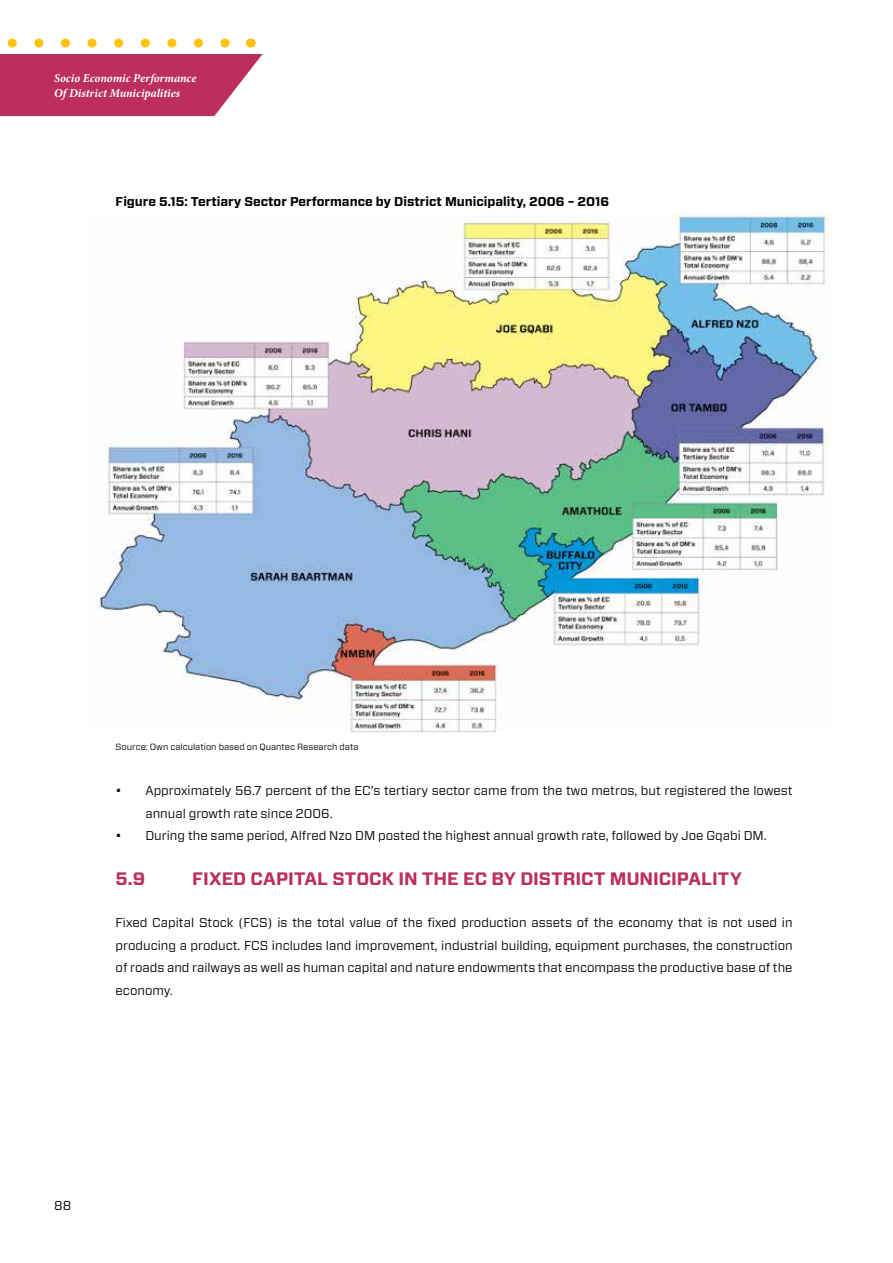
<style>
.page{position:relative;width:893px;height:1263px;background:#fff}
.page>*{position:absolute;margin:0;border:0;box-sizing:border-box;transform-origin:0 0}
.t1{font:700 18px "Vitesse Sans";color:#bb2e5d}
.t2{font:12.75px/22.5px "Vitesse Sans";color:#000}
.t3{font:700 12.75px "Vitesse Sans";color:#000}
.t4{font:italic 700 12px/14.4px "Minion Pro";color:#fff}
.t5{font:9px "Vitesse Sans";color:#000}
</style>
<div class="page">
<svg style="left:0;top:54px;width:263px;height:62px;background:#c1416c"></svg>
<svg style="left:12px;top:39px;width:218px;height:9px"></svg>
<img style="left:87px;top:213px;width:743px;height:519px">
<p class="t4" style="left:54px;top:71px;width:144px">Socio Economic Performance<br>Of District Municipalities</p>
<p class="t3" style="left:116px;top:193px;width:495px">Figure 5.15: Tertiary Sector Performance by District Municipality, 2006 – 2016</p>
<p class="t5" style="left:116px;top:741px;width:244px">Source: Own calculation based on Quantec Research data</p>
<p class="t2" style="left:145px;top:779px;width:649px;text-indent:-30px">• Approximately 56.7 percent of the EC’s tertiary sector came from the two metros, but registered the lowest annual growth rate since 2006.</p>
<p class="t2" style="left:116px;top:824px;width:653px">• During the same period, Alfred Nzo DM posted the highest annual growth rate, followed by Joe Gqabi DM.</p>
<h1 class="t1" style="left:116px;top:867px;width:31px">5.9</h1>
<h1 class="t1" style="left:192px;top:867px;width:551px">FIXED CAPITAL STOCK IN THE EC BY DISTRICT MUNICIPALITY</h1>
<p class="t2" style="left:116px;top:911px;width:678px;text-align:justify">Fixed Capital Stock (FCS) is the total value of the fixed production assets of the economy that is not used in producing a product. FCS includes land improvement, industrial building, equipment purchases, the construction of roads and railways as well as human capital and nature endowments that encompass the productive base of the economy.</p>
<p class="t2" style="left:54px;top:1194px;width:19px">88</p>
</div>
